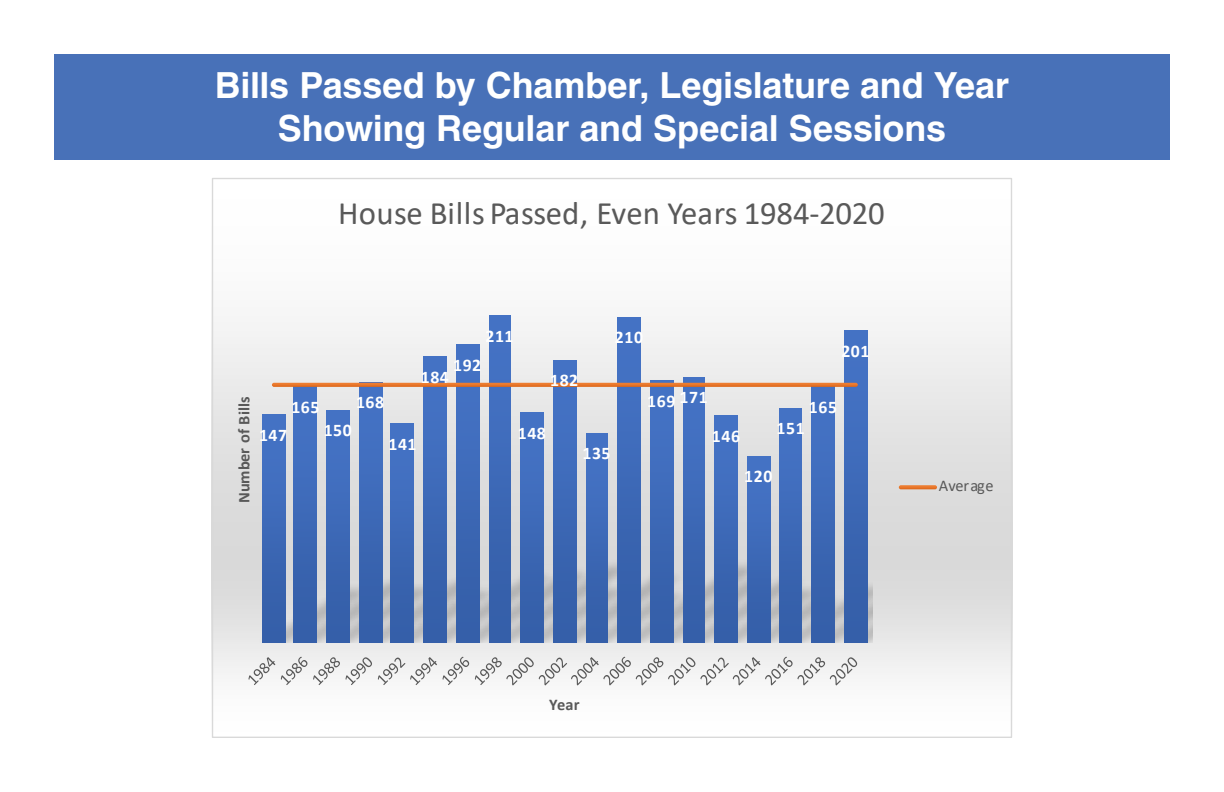
<style>
.page{position:relative;width:1224px;height:792px;background:#fff}
.page>*{position:absolute;margin:0;border:0;box-sizing:border-box;transform-origin:0 0}
.Chapter_Title{font:700 36px/43.2px "Helvetica LT Std";letter-spacing:-.005em;color:#fff;text-align:center}
.t1{font:32.8px "Calibri";letter-spacing:-.005em;color:#595959}
.t2{font:700 17.8px "Calibri";letter-spacing:.03em;color:#fff}
.t3{font:700 16.4px "Calibri";letter-spacing:.005em;color:#595959}
.t4{font:16.4px "Calibri";letter-spacing:.005em;color:#595959}
</style>
<div class="page">
<div style="left:54px;top:54px;width:1116px;height:105px;background:#4871b8"></div>
<svg style="left:214px;top:315px;width:796px;height:371px"></svg>
<img style="left:257px;top:578px;width:5px;height:64px">
<img style="left:286px;top:571px;width:41px;height:71px">
<img style="left:317px;top:577px;width:10px;height:65px">
<img style="left:350px;top:570px;width:41px;height:72px">
<img style="left:383px;top:580px;width:8px;height:62px">
<img style="left:414px;top:564px;width:10px;height:78px">
<img style="left:447px;top:562px;width:9px;height:80px">
<img style="left:480px;top:555px;width:106px;height:87px">
<img style="left:511px;top:577px;width:9px;height:65px">
<img style="left:544px;top:566px;width:42px;height:76px">
<img style="left:576px;top:582px;width:10px;height:60px">
<img style="left:608px;top:555px;width:164px;height:87px">
<img style="left:641px;top:570px;width:9px;height:72px">
<img style="left:673px;top:569px;width:138px;height:73px">
<img style="left:705px;top:578px;width:42px;height:64px">
<img style="left:738px;top:588px;width:9px;height:54px">
<img style="left:770px;top:577px;width:10px;height:65px">
<img style="left:802px;top:571px;width:9px;height:71px">
<img style="left:835px;top:559px;width:38px;height:83px">
<div style="left:262px;top:414px;width:24px;height:228px;background:linear-gradient(to right,#3d69b7,#3d69b7)"></div>
<div style="left:294px;top:387px;width:23px;height:255px;background:linear-gradient(to bottom,#4674c7,#345da7)"></div>
<div style="left:327px;top:410px;width:23px;height:232px;background:linear-gradient(to bottom,#4674c7,#345ea7)"></div>
<div style="left:359px;top:383px;width:24px;height:259px;background:linear-gradient(to right,#3d69b7,#3d69b7)"></div>
<div style="left:391px;top:424px;width:23px;height:218px;background:linear-gradient(to bottom,#4674c7,#345ea7)"></div>
<div style="left:424px;top:357px;width:23px;height:285px;background:linear-gradient(to bottom,#4674c7,#345da7)"></div>
<div style="left:456px;top:345px;width:24px;height:297px;background:linear-gradient(to right,#3d69b7,#3d69b7)"></div>
<div style="left:489px;top:316px;width:22px;height:326px;background:linear-gradient(to right,#3d69b7,#3d69b7)"></div>
<div style="left:520px;top:413px;width:24px;height:229px;background:linear-gradient(to right,#3d69b7,#3d69b7)"></div>
<div style="left:553px;top:361px;width:23px;height:281px;background:linear-gradient(to bottom,#4674c7,#345da7)"></div>
<div style="left:586px;top:433px;width:22px;height:209px;background:linear-gradient(to bottom,#4674c7,#345da7)"></div>
<div style="left:617px;top:317px;width:24px;height:325px;background:linear-gradient(to right,#3d69b7,#3d69b7)"></div>
<div style="left:650px;top:380px;width:23px;height:262px;background:linear-gradient(to bottom,#4775c6,#335da7)"></div>
<div style="left:683px;top:377px;width:22px;height:265px;background:linear-gradient(to right,#3d69b7,#3d69b7)"></div>
<div style="left:714px;top:416px;width:24px;height:226px;background:linear-gradient(to right,#3d69b7,#3d69b7)"></div>
<div style="left:747px;top:457px;width:23px;height:185px;background:linear-gradient(to bottom,#4674c7,#345da7)"></div>
<div style="left:780px;top:409px;width:22px;height:233px;background:linear-gradient(to bottom,#4674c7,#345da7)"></div>
<div style="left:811px;top:387px;width:24px;height:255px;background:linear-gradient(to bottom,#4674c7,#345da7)"></div>
<div style="left:844px;top:331px;width:23px;height:311px;background:linear-gradient(to bottom,#4674c7,#345da7)"></div>
<svg style="left:272px;top:383px;width:586px;height:4px;background:#e4752c"></svg>
<svg style="left:248px;top:657px;width:27px;height:28px"></svg>
<svg style="left:281px;top:657px;width:26px;height:28px"></svg>
<svg style="left:313px;top:657px;width:59px;height:28px"></svg>
<svg style="left:378px;top:657px;width:59px;height:28px"></svg>
<svg style="left:443px;top:657px;width:26px;height:28px"></svg>
<svg style="left:475px;top:657px;width:382px;height:28px"></svg>
<svg style="left:899px;top:485px;width:38px;height:4px"></svg>
<p class="Chapter_Title" style="left:215px;top:63px;width:796px">Bills Passed by Chamber, Legislature and Year<br>Showing Regular and Special Sessions</p>
<p class="t1" style="left:338px;top:190px;width:548px">House Bills Passed, Even Years 1984-2020</p>
<p class="t3" style="left:233px;top:503px;width:108px;rotate:-90deg">Number of Bills</p>
<p class="t2" style="left:291px;top:394px;width:30px">165</p>
<p class="t2" style="left:356px;top:390px;width:30px">168</p>
<p class="t2" style="left:485px;top:323px;width:30px">211</p>
<p class="t2" style="left:453px;top:352px;width:30px">192</p>
<p class="t2" style="left:421px;top:365px;width:30px">184</p>
<p class="t2" style="left:550px;top:368px;width:30px">182</p>
<p class="t2" style="left:615px;top:325px;width:30px">210</p>
<p class="t2" style="left:647px;top:386px;width:62px">169 171</p>
<p class="t2" style="left:259px;top:422px;width:30px">147</p>
<p class="t2" style="left:324px;top:417px;width:30px">150</p>
<p class="t2" style="left:388px;top:431px;width:30px">141</p>
<p class="t2" style="left:518px;top:420px;width:30px">148</p>
<p class="t2" style="left:583px;top:441px;width:30px">135</p>
<p class="t2" style="left:712px;top:424px;width:30px">146</p>
<p class="t2" style="left:841px;top:339px;width:30px">201</p>
<p class="t2" style="left:809px;top:394px;width:30px">165</p>
<p class="t2" style="left:777px;top:416px;width:30px">151</p>
<p class="t2" style="left:744px;top:464px;width:30px">120</p>
<p class="t4" style="left:939px;top:474px;width:56px">Average</p>
<p class="t3" style="left:549px;top:693px;width:32px">Year</p>
</div>
